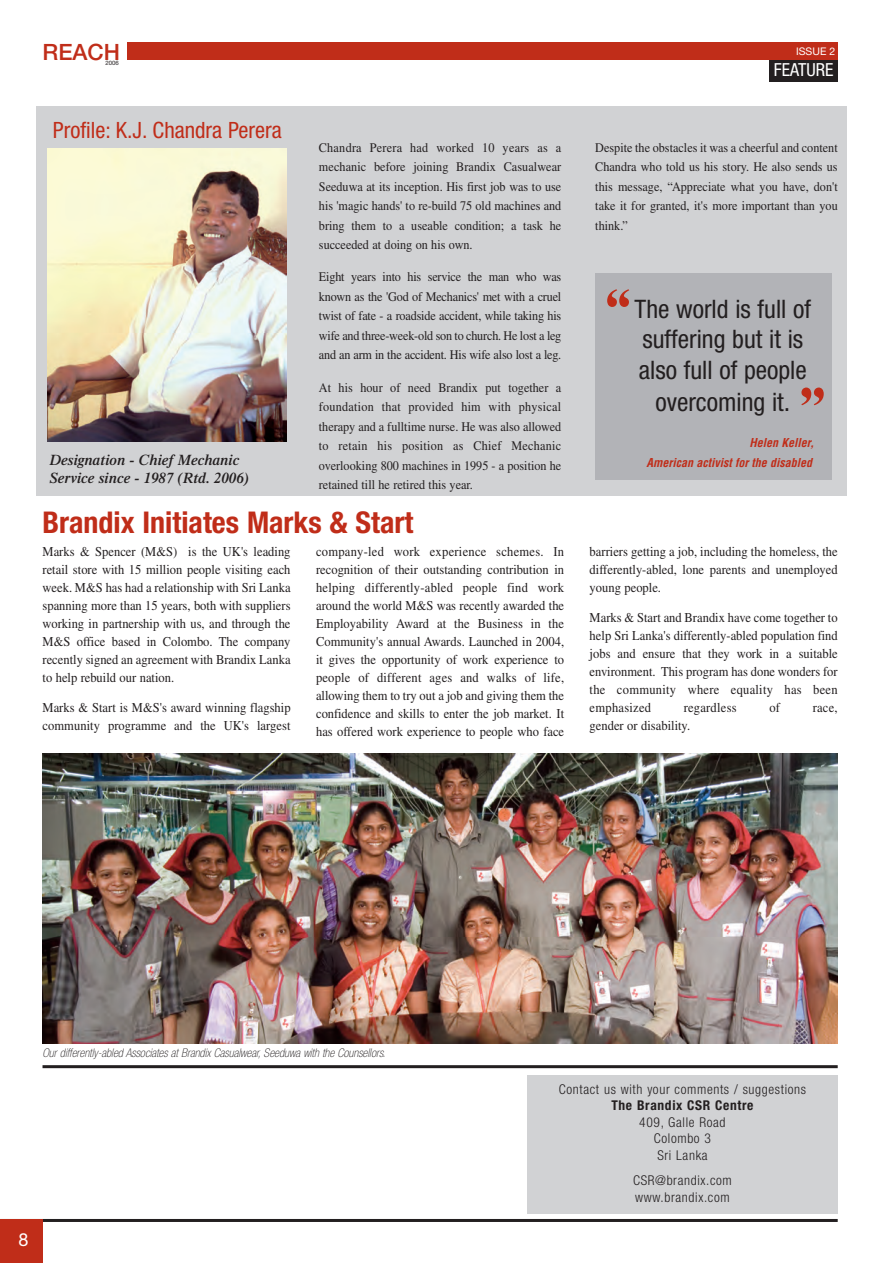
<style>
.page{position:relative;width:893px;height:1263px;background:#fff}
.page>*{position:absolute;margin:0;border:0;box-sizing:border-box;transform-origin:0 0}
.t1{font:64.5px "Engravers";color:#c02d19}
.t2{font:700 condensed 30px "Helvetica Neue";color:#c02d19}
.t3{font:condensed 25.5px/30.9px "Helvetica Neue";color:#231f20;text-align:center}
.t4{font:condensed 22.5px "Helvetica Neue";color:#c02d19}
.t5{font:500 22.5px "Helvetica Neue";color:#c02d19}
.t6{font:condensed 18px "Helvetica Neue";color:#fff}
.t7{font:18px "Helvetica Neue";color:#fff}
.t8{font:italic 600 15px/18px "Times";color:#231f20}
.t9{font:13.5px/18px "Times";color:#231f20;text-align:justify;scale:.93 1}
.t10{font:300 condensed 13.5px/16.6px "Helvetica Neue";letter-spacing:.05em;color:#231f20;text-align:center}
.t11{font:700 condensed 13.5px "Helvetica Neue";letter-spacing:.05em;color:#231f20}
.t12{font:13.5px "Times";letter-spacing:.02em;color:#231f20;scale:.93 1}
.t13{font:13.2px/19.5px "Times";color:#231f20;text-align:justify;scale:.93 1}
.t14{font:italic 100 condensed 12px "Helvetica Neue";color:#231f20}
.t15{font:italic 700 condensed 12px/19.5px "Helvetica";color:#c02d19;text-align:right}
.t16{font:10.5px "Helvetica Neue";color:#fff}
.t17{font:6px "Helvetica Neue";color:#231f20}
.s1{font-size:27px}
</style>
<div class="page">
<div style="left:36px;top:106px;width:811px;height:389px;background:#d1d2d4"></div>
<div style="left:769px;top:59px;width:69px;height:23px;background:#231f20"></div>
<div style="left:128px;top:43px;width:710px;height:17px;background:#c02d19"></div>
<hr style="left:0;top:1219px;width:838px;height:3px;background:#231f20">
<div style="left:0;top:1219px;width:43px;height:44px;background:#c02d19"></div>
<img style="left:43px;top:753px;width:795px;height:290px">
<img style="left:47px;top:148px;width:239px;height:293px">
<hr style="left:43px;top:1065px;width:795px;height:3px;background:#231f20">
<div style="left:527px;top:1075px;width:311px;height:138px;background:#d1d2d4"></div>
<div style="left:595px;top:273px;width:237px;height:206px;background:#b2b3b7"></div>
<h3 class="t5" style="left:43px;top:43px;width:79px">REACH</h3>
<p class="t16" style="left:796px;top:45px;width:41px">ISSUE 2</p>
<p class="t17" style="left:106px;top:59px;width:15px">2006</p>
<h3 class="t6" style="left:774px;top:63px;width:61px">FEATURE</h3>
<h3 class="t4" style="left:53px;top:122px;width:230px">Profile: K.J. Chandra Perera</h3>
<p class="t8" style="left:50px;top:452px;width:201px">Designation - Chief Mechanic<br>Service since - 1987 (Rtd. 2006)</p>
<p class="t13" style="left:319px;top:139px;width:262px">Chandra Perera had worked 10 years as a mechanic before joining Brandix Casualwear Seeduwa at its inception. His first job was to use his 'magic hands' to re-build 75 old machines and bring them to a useable condition; a task he succeeded at doing on his own.</p>
<p class="t13" style="left:319px;top:269px;width:262px">Eight years into his service the man who was known as the 'God of Mechanics' met with a cruel twist of fate - a roadside accident, while taking his wife and three-week-old son to church. He lost a leg and an arm in the accident. His wife also lost a leg.</p>
<p class="t13" style="left:319px;top:379px;width:262px">At his hour of need Brandix put together a foundation that provided him with physical therapy and a fulltime nurse. He was also allowed to retain his position as Chief Mechanic overlooking 800 machines in 1995 - a position he retained till he retired this year.</p>
<h2 class="t2" style="left:43px;top:512px;width:372px">Brandix Initiates Marks &amp; Start</h2>
<p class="t13" style="left:595px;top:139px;width:262px">Despite the obstacles it was a cheerful and content Chandra who told us his story. He also sends us this message, “Appreciate what you have, don't take it for granted, it's more important than you think.”</p>
<h1 class="t1" style="left:599px;top:274px;width:40px">“</h1>
<h3 class="t3" style="left:635px;top:295px;width:178px">The world is full of suffering but it is also full of people overcoming it<span class="s1">.</span></h3>
<p class="t15" style="left:646px;top:433px;width:169px">Helen Keller,<br>American activist for the disabled</p>
<h1 class="t1" style="left:794px;top:372px;width:40px">"</h1>
<p class="t9" style="left:43px;top:543px;width:268px">Marks &amp; Spencer (M&amp;S) is the UK's leading retail store with 15 million people visiting each week. M&amp;S has had a relationship with Sri Lanka spanning more than 15 years, both with suppliers working in partnership with us, and through the M&amp;S office based in Colombo. The company recently signed an agreement with Brandix Lanka to help rebuild our nation.</p>
<p class="t9" style="left:43px;top:700px;width:268px">Marks &amp; Start is M&amp;S's award winning flagship community programme and the UK's largest</p>
<p class="t9" style="left:316px;top:543px;width:268px">company-led work experience schemes. In recognition of their outstanding contribution in helping differently-abled people find work around the world M&amp;S was recently awarded the Employability Award at the Business in the Community's annual Awards. Launched in 2004, it gives the opportunity of work experience to people of different ages and walks of life, allowing them to try out a job and giving them the confidence and skills to enter the job market. It has offered work experience to people who face</p>
<p class="t9" style="left:590px;top:543px;width:268px">barriers getting a job, including the homeless, the differently-abled, lone parents and unemployed young people.</p>
<p class="t9" style="left:590px;top:610px;width:268px">Marks &amp; Start and Brandix have come together to help Sri Lanka's differently-abled population find jobs and ensure that they work in a suitable environment. This program has done wonders for the community where equality has been emphasized</p>
<p class="t12" style="left:684px;top:703px;width:58px">regardless</p>
<p class="t9" style="left:769px;top:700px;width:13px">of</p>
<p class="t9" style="left:813px;top:700px;width:28px">race,</p>
<p class="t9" style="left:590px;top:718px;width:110px">gender or disability.</p>
<p class="t14" style="left:43px;top:1048px;width:344px">Our differently-abled Associates at Brandix Casualwear, Seeduwa with the Counsellors.</p>
<h3 class="t7" style="left:18px;top:1229px;width:12px">8</h3>
<p class="t10" style="left:559px;top:1081px;width:249px">Contact us with your comments / suggestions</p>
<p class="t11" style="left:611px;top:1100px;width:143px">The Brandix CSR Centre</p>
<p class="t10" style="left:639px;top:1115px;width:88px">409, Galle Road<br>Colombo 3<br>Sri Lanka</p>
<p class="t10" style="left:633px;top:1173px;width:100px;text-align:left">CSR@brandix.com www.brandix.com</p>
</div>
